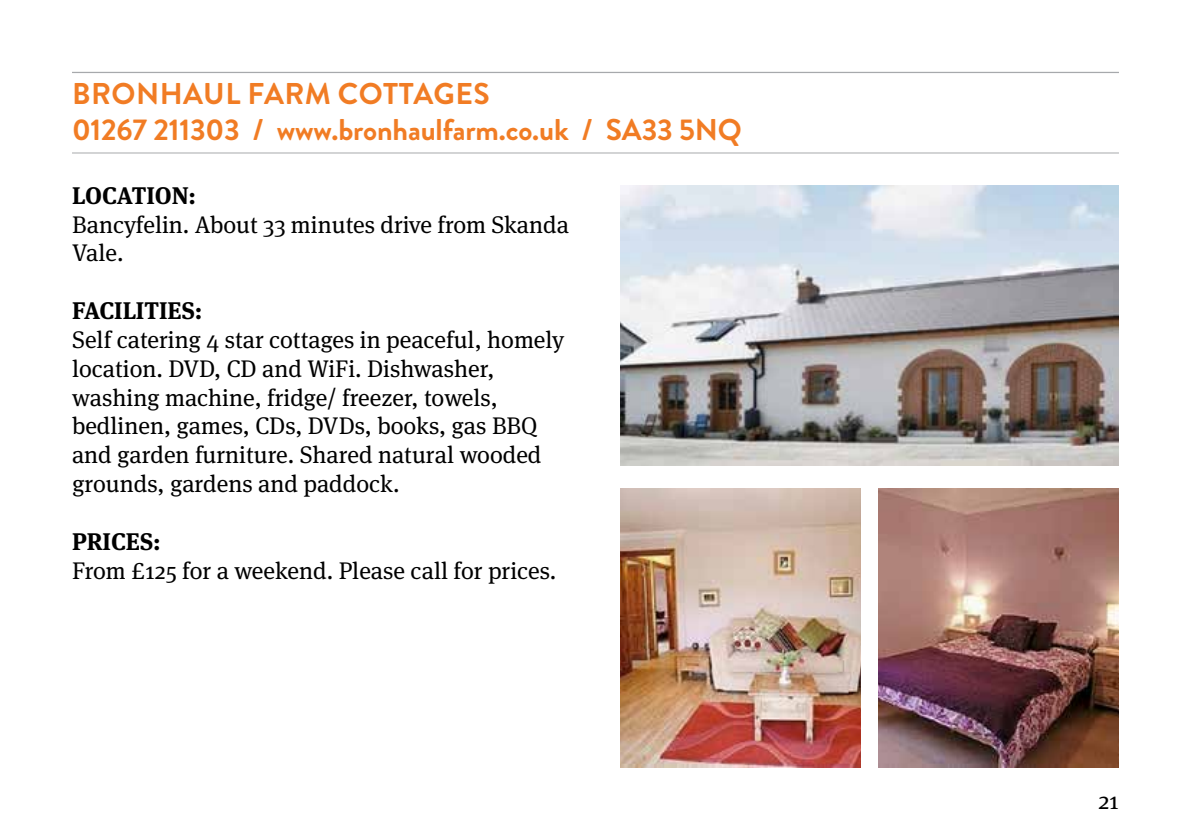
<style>
.page{position:relative;width:1191px;height:840px;background:#fff}
.page>*{position:absolute;margin:0;border:0;box-sizing:border-box;transform-origin:0 0}
.t1{font:700 30px/36px "Brandon Grotesque";letter-spacing:-.005em;color:#f17c24}
.t2{font:24px/28.8px "Meta Serif Pro";color:#000}
.t3{font:700 24px "Meta Serif Pro";color:#000}
</style>
<div class="page">
<hr style="left:72px;top:152px;width:1047px;height:1px;background:#a7a9ac">
<img style="left:878px;top:488px;width:241px;height:279px">
<img style="left:620px;top:488px;width:240px;height:279px">
<img style="left:620px;top:185px;width:499px;height:280px">
<hr style="left:72px;top:72px;width:1047px;height:1px;background:#a7a9ac">
<p class="t1" style="left:72px;top:76px;width:671px">BRONHAUL FARM COTTAGES<br>01267 211303 / www.bronhaulfarm.co.uk / SA33 5NQ</p>
<p class="t3" style="left:72px;top:176px;width:125px">LOCATION:</p>
<p class="t2" style="left:72px;top:208px;width:498px">Bancyfelin. About 33 minutes drive from Skanda<br>Vale.</p>
<p class="t3" style="left:72px;top:291px;width:132px">FACILITIES:</p>
<p class="t2" style="left:72px;top:324px;width:494px">Self catering 4 star cottages in peaceful, homely location. DVD, CD and WiFi. Dishwasher, washing machine, fridge/ freezer, towels, bedlinen, games, CDs, DVDs, books, gas BBQ and garden furniture. Shared natural wooded grounds, gardens and paddock.</p>
<p class="t3" style="left:72px;top:522px;width:90px">PRICES:</p>
<p class="t2" style="left:72px;top:554px;width:486px">From £125 for a weekend. Please call for prices.</p>
<p class="t2" style="left:1098px;top:784px;width:22px">21</p>
</div>
